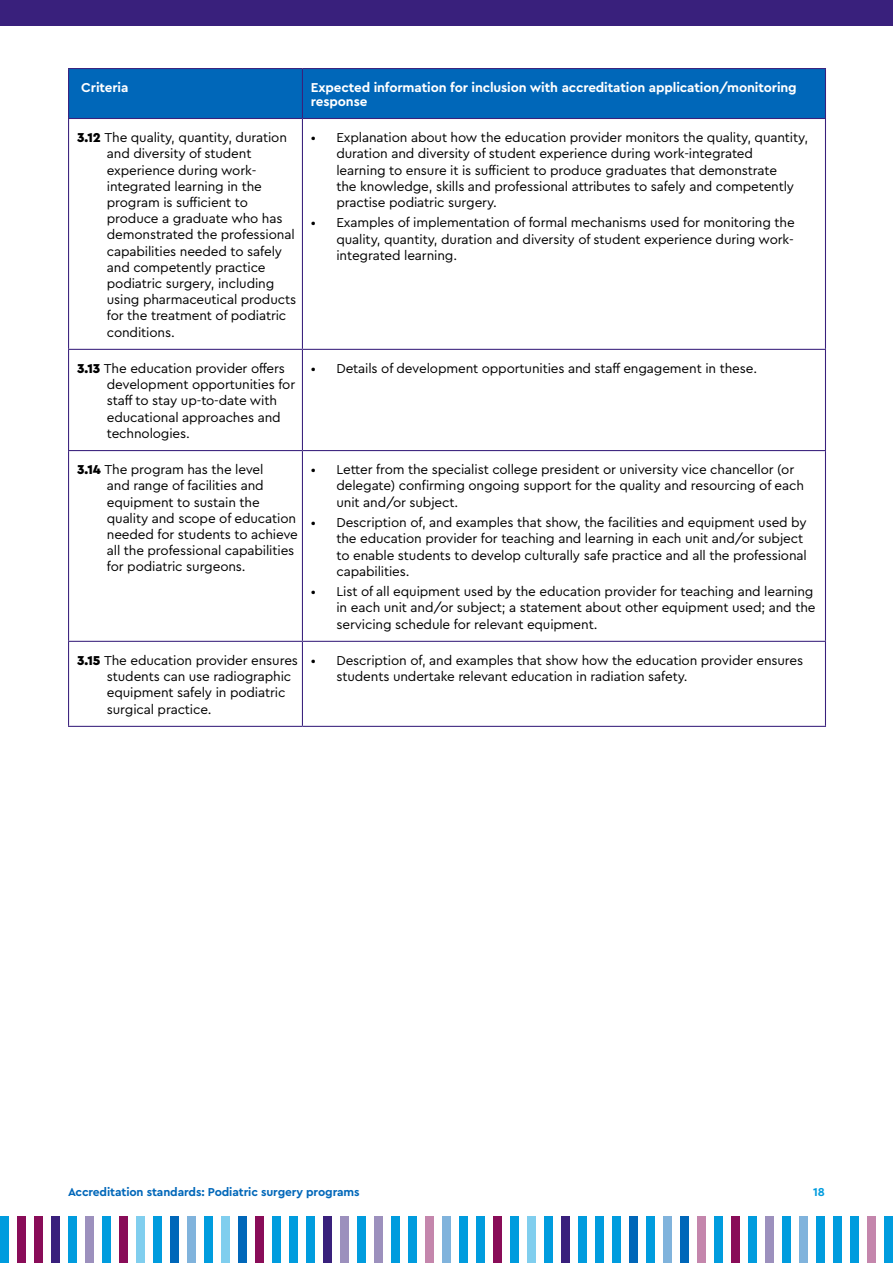
<style>
.page{position:relative;width:893px;height:1263px;background:#fff}
.page>*{position:absolute;margin:0;border:0;box-sizing:border-box;transform-origin:0 0}
.t1{font:13.5px/16.2px "Cera Pro";letter-spacing:-.01em;color:#000}
.t2{font:700 13.5px/13.5px "Cera Pro";letter-spacing:-.01em;color:#fff}
.t3{font:700 12px "Cera Pro";letter-spacing:-.01em;color:#0067b9}
.t4{font:700 12px "Cera Pro";color:#009cde}
.s1{font-weight:900}
</style>
<div class="page">
<div style="left:0;top:1216px;width:9px;height:47px;background:#009cde"></div>
<div style="left:544px;top:1216px;width:9px;height:47px;background:#009cde"></div>
<div style="left:272px;top:1216px;width:9px;height:47px;background:#009cde"></div>
<div style="left:816px;top:1216px;width:9px;height:47px;background:#009cde"></div>
<div style="left:136px;top:1216px;width:9px;height:47px;background:#80ceee"></div>
<div style="left:680px;top:1216px;width:9px;height:47px;background:#0067b9"></div>
<div style="left:408px;top:1216px;width:9px;height:47px;background:#009cde"></div>
<div style="left:68px;top:1216px;width:9px;height:47px;background:#009cde"></div>
<div style="left:612px;top:1216px;width:9px;height:47px;background:#009cde"></div>
<div style="left:340px;top:1216px;width:9px;height:47px;background:#9c90bd"></div>
<div style="left:204px;top:1216px;width:9px;height:47px;background:#009cde"></div>
<div style="left:748px;top:1216px;width:9px;height:47px;background:#009cde"></div>
<div style="left:476px;top:1216px;width:9px;height:47px;background:#009cde"></div>
<div style="left:34px;top:1216px;width:9px;height:47px;background:#890c58"></div>
<div style="left:578px;top:1216px;width:9px;height:47px;background:#009cde"></div>
<div style="left:306px;top:1216px;width:9px;height:47px;background:#009cde"></div>
<div style="left:850px;top:1216px;width:9px;height:47px;background:#009cde"></div>
<div style="left:170px;top:1216px;width:9px;height:47px;background:#0067b9"></div>
<div style="left:714px;top:1216px;width:9px;height:47px;background:#009cde"></div>
<div style="left:442px;top:1216px;width:9px;height:47px;background:#80b3dc"></div>
<div style="left:102px;top:1216px;width:9px;height:47px;background:#009cde"></div>
<div style="left:646px;top:1216px;width:9px;height:47px;background:#009cde"></div>
<div style="left:374px;top:1216px;width:9px;height:47px;background:#9c90bd"></div>
<div style="left:238px;top:1216px;width:9px;height:47px;background:#0067b9"></div>
<div style="left:782px;top:1216px;width:9px;height:47px;background:#009cde"></div>
<div style="left:510px;top:1216px;width:9px;height:47px;background:#009cde"></div>
<div style="left:17px;top:1216px;width:9px;height:47px;background:#890c58"></div>
<div style="left:561px;top:1216px;width:9px;height:47px;background:#39207c"></div>
<div style="left:289px;top:1216px;width:9px;height:47px;background:#009cde"></div>
<div style="left:833px;top:1216px;width:9px;height:47px;background:#009cde"></div>
<div style="left:153px;top:1216px;width:9px;height:47px;background:#009cde"></div>
<div style="left:697px;top:1216px;width:9px;height:47px;background:#c486ac"></div>
<div style="left:425px;top:1216px;width:9px;height:47px;background:#c486ac"></div>
<div style="left:85px;top:1216px;width:9px;height:47px;background:#9c90bd"></div>
<div style="left:629px;top:1216px;width:9px;height:47px;background:#0067b9"></div>
<div style="left:357px;top:1216px;width:9px;height:47px;background:#009cde"></div>
<div style="left:221px;top:1216px;width:9px;height:47px;background:#80ceee"></div>
<div style="left:765px;top:1216px;width:9px;height:47px;background:#9c90bd"></div>
<div style="left:493px;top:1216px;width:9px;height:47px;background:#890c58"></div>
<div style="left:51px;top:1216px;width:9px;height:47px;background:#39207c"></div>
<div style="left:595px;top:1216px;width:9px;height:47px;background:#009cde"></div>
<div style="left:323px;top:1216px;width:9px;height:47px;background:#39207c"></div>
<div style="left:867px;top:1216px;width:9px;height:47px;background:#c486ac"></div>
<div style="left:884px;top:1216px;width:9px;height:47px;background:#009cde"></div>
<div style="left:187px;top:1216px;width:9px;height:47px;background:#80b3dc"></div>
<div style="left:731px;top:1216px;width:9px;height:47px;background:#890c58"></div>
<div style="left:459px;top:1216px;width:9px;height:47px;background:#009cde"></div>
<div style="left:119px;top:1216px;width:9px;height:47px;background:#890c58"></div>
<div style="left:663px;top:1216px;width:9px;height:47px;background:#80b3dc"></div>
<div style="left:391px;top:1216px;width:9px;height:47px;background:#009cde"></div>
<div style="left:255px;top:1216px;width:9px;height:47px;background:#890c58"></div>
<div style="left:799px;top:1216px;width:9px;height:47px;background:#80b3dc"></div>
<div style="left:527px;top:1216px;width:9px;height:47px;background:#80ceee"></div>
<div style="left:0;top:0;width:893px;height:26px;background:#39207c"></div>
<div style="left:69px;top:69px;width:756px;height:49px;background:#0067b9"></div>
<hr style="left:68px;top:69px;width:1px;height:49px;background:#39207c">
<hr style="left:68px;top:68px;width:234px;height:1px;background:#39207c">
<hr style="left:68px;top:118px;width:234px;height:1px;background:#39207c">
<hr style="left:302px;top:69px;width:1px;height:49px;background:#39207c">
<hr style="left:302px;top:68px;width:524px;height:1px;background:#39207c">
<hr style="left:825px;top:69px;width:1px;height:49px;background:#39207c">
<hr style="left:302px;top:118px;width:524px;height:1px;background:#39207c">
<hr style="left:68px;top:119px;width:1px;height:230px;background:#39207c">
<hr style="left:68px;top:350px;width:1px;height:100px;background:#39207c">
<hr style="left:68px;top:349px;width:234px;height:1px;background:#39207c">
<hr style="left:302px;top:119px;width:1px;height:230px;background:#39207c">
<hr style="left:302px;top:350px;width:1px;height:100px;background:#39207c">
<hr style="left:825px;top:119px;width:1px;height:230px;background:#39207c">
<hr style="left:825px;top:350px;width:1px;height:100px;background:#39207c">
<hr style="left:302px;top:349px;width:524px;height:1px;background:#39207c">
<hr style="left:68px;top:451px;width:1px;height:190px;background:#39207c">
<hr style="left:68px;top:642px;width:1px;height:84px;background:#39207c">
<hr style="left:68px;top:450px;width:234px;height:1px;background:#39207c">
<hr style="left:68px;top:641px;width:234px;height:1px;background:#39207c">
<hr style="left:302px;top:451px;width:1px;height:190px;background:#39207c">
<hr style="left:302px;top:642px;width:1px;height:84px;background:#39207c">
<hr style="left:302px;top:450px;width:524px;height:1px;background:#39207c">
<hr style="left:302px;top:641px;width:524px;height:1px;background:#39207c">
<hr style="left:825px;top:451px;width:1px;height:190px;background:#39207c">
<hr style="left:825px;top:642px;width:1px;height:84px;background:#39207c">
<hr style="left:68px;top:726px;width:234px;height:1px;background:#39207c">
<hr style="left:302px;top:726px;width:524px;height:1px;background:#39207c">
<p class="t2" style="left:81px;top:80px;width:49px">Criteria</p>
<p class="t2" style="left:311px;top:80px;width:487px">Expected information for inclusion with accreditation application/monitoring response</p>
<p class="t1" style="left:107px;top:129px;width:191px;text-indent:-30px"><span class="s1">3.12</span> The quality, quantity, duration and diversity of student experience during work&shy;integrated learning in the program is sufficient to produce a graduate who has demonstrated the professional capabilities needed to safely and competently practice podiatric surgery, including using pharmaceutical products for the treatment of podiatric conditions.</p>
<p class="t1" style="left:336px;top:129px;width:473px;text-indent:-26px">• Explanation about how the education provider monitors the quality, quantity, duration and diversity of student experience during work-integrated<br>learning to ensure it is sufficient to produce graduates that demonstrate<br>the knowledge, skills and professional attributes to safely and competently practise podiatric surgery.</p>
<p class="t1" style="left:336px;top:214px;width:460px;text-align:justify;text-indent:-26px">• Examples of implementation of formal mechanisms used for monitoring the quality, quantity, duration and diversity of student experience during work&shy;integrated learning.</p>
<p class="t1" style="left:107px;top:360px;width:190px;text-indent:-30px"><span class="s1">3.13</span> The education provider offers development opportunities for staff to stay up-to-date with educational approaches and technologies.</p>
<p class="t1" style="left:311px;top:360px;width:448px">• Details of development opportunities and staff engagement in these.</p>
<p class="t1" style="left:107px;top:461px;width:193px;text-indent:-30px"><span class="s1">3.14</span> The program has the level<br>and range of facilities and equipment to sustain the quality and scope of education needed for students to achieve all the professional capabilities for podiatric surgeons.</p>
<p class="t1" style="left:336px;top:461px;width:469px;text-indent:-26px">• Letter from the specialist college president or university vice chancellor (or delegate) confirming ongoing support for the quality and resourcing of each unit and/or subject.</p>
<p class="t1" style="left:336px;top:514px;width:472px;text-indent:-26px">• Description of, and examples that show, the facilities and equipment used by the education provider for teaching and learning in each unit and/or subject to enable students to develop culturally safe practice and all the professional capabilities.</p>
<p class="t1" style="left:336px;top:583px;width:481px;text-indent:-26px">• List of all equipment used by the education provider for teaching and learning in each unit and/or subject; a statement about other equipment used; and the servicing schedule for relevant equipment.</p>
<p class="t1" style="left:107px;top:652px;width:193px;text-indent:-30px"><span class="s1">3.15</span> The education provider ensures students can use radiographic equipment safely in podiatric surgical practice.</p>
<p class="t1" style="left:336px;top:652px;width:468px;text-indent:-26px">• Description of, and examples that show how the education provider ensures students undertake relevant education in radiation safety.</p>
<p class="t3" style="left:68px;top:1184px;width:293px">Accreditation standards: Podiatric surgery programs</p>
<p class="t4" style="left:813px;top:1184px;width:13px">18</p>
</div>
